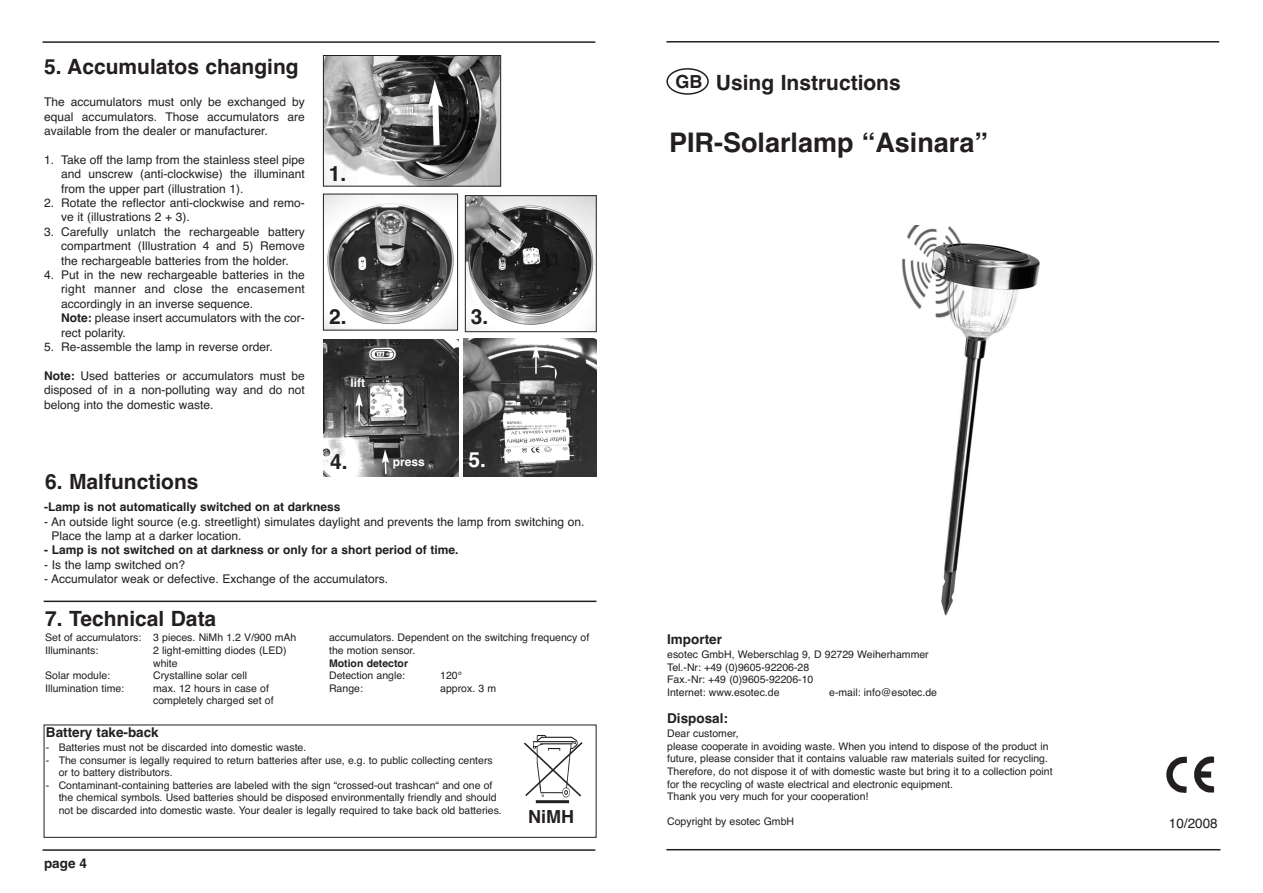
<style>
.page{position:relative;width:1263px;height:893px;background:#fff}
.page>*{position:absolute;margin:0;border:0;box-sizing:border-box;transform-origin:0 0}
.t1{font:700 27px "Helvetica";color:#231f20}
.t2{font:700 21px "Helvetica";color:#231f20}
.t3{font:700 21px "Helvetica";color:#fff}
.t4{font:700 18px "Helvetica";color:#231f20}
.t5{font:700 13.5px "Helvetica";color:#231f20}
.t6{font:13.5px "Helvetica";color:#231f20}
.t7{font:12px/14.4px "Helvetica";color:#231f20;text-align:justify}
.t8{font:700 12px "Helvetica";color:#231f20}
.t9{font:700 12px "Helvetica";color:#fff}
.t10{font:10.5px/12.6px "Helvetica";color:#231f20}
.t11{font:700 10.5px "Helvetica";color:#231f20}
.s1{font-weight:700}
.s2{font-size:18px}
</style>
<div class="page">
<hr style="left:666px;top:41px;width:553px;height:2px;background:#231f20">
<hr style="left:666px;top:849px;width:554px;height:1px;background:#231f20">
<img style="left:1166px;top:756px;width:49px;height:37px">
<img style="left:902px;top:225px;width:138px;height:391px">
<svg style="left:666px;top:68px;width:43px;height:27px"></svg>
<hr style="left:43px;top:849px;width:552px;height:2px;background:#231f20">
<hr style="left:43px;top:41px;width:552px;height:2px;background:#231f20">
<hr style="left:44px;top:601px;width:552px;height:1px;background:#231f20">
<div style="left:44px;top:725px;width:552px;height:113px;border:1px solid #231f20"></div>
<img style="left:524px;top:734px;width:59px;height:67px">
<hr style="left:536px;top:800px;width:33px;height:3px;background:#231f20">
<img style="left:325px;top:57px;width:174px;height:127px">
<div style="left:323px;top:55px;width:178px;height:131px;border:1px solid #231f20"></div>
<svg style="left:428px;top:80px;width:15px;height:72px"></svg>
<img style="left:323px;top:340px;width:136px;height:137px">
<img style="left:463px;top:339px;width:133px;height:137px">
<svg style="left:380px;top:369px;width:31px;height:107px"></svg>
<svg style="left:355px;top:393px;width:8px;height:29px"></svg>
<svg style="left:532px;top:345px;width:8px;height:29px"></svg>
<img style="left:325px;top:196px;width:131px;height:132px">
<div style="left:323px;top:194px;width:135px;height:136px;border:1px solid #231f20"></div>
<img style="left:467px;top:197px;width:127px;height:133px">
<div style="left:465px;top:195px;width:131px;height:137px;border:1px solid #231f20"></div>
<svg style="left:377px;top:243px;width:28px;height:8px"></svg>
<svg style="left:487px;top:222px;width:28px;height:23px"></svg>
<h2 class="t2" style="left:44px;top:55px;width:256px">5. Accumulatos changing</h2>
<p class="t7" style="left:44px;top:95px;width:262px">The accumulators must only be exchanged by equal accumulators. Those accumulators are available from the dealer or manufacturer.</p>
<p class="t7" style="left:61px;top:152px;width:245px;text-indent:-17px">1. Take off the lamp from the stainless steel pipe and unscrew (anti-clockwise) the illuminant from the upper part (illustration 1).</p>
<p class="t7" style="left:61px;top:196px;width:245px;text-indent:-17px">2. Rotate the reflector anti-clockwise and remo&shy;ve it (illustrations 2 + 3).</p>
<p class="t7" style="left:61px;top:224px;width:245px;text-indent:-17px">3. Carefully unlatch the rechargeable battery compartment (Illustration 4 and 5) Remove the rechargeable batteries from the holder.</p>
<p class="t7" style="left:61px;top:268px;width:245px;text-align:left;text-indent:-17px">4. Put in the new rechargeable batteries in the right manner and close the encasement accordingly in an inverse sequence.<br><span class="s1">Note:</span> please insert accumulators with the cor&shy;rect polarity.</p>
<p class="t7" style="left:44px;top:340px;width:230px">5. Re-assemble the lamp in reverse order.</p>
<p class="t7" style="left:44px;top:368px;width:262px"><span class="s1">Note:</span> Used batteries or accumulators must be disposed of in a non-polluting way and do not belong into the domestic waste.</p>
<h2 class="t2" style="left:45px;top:469px;width:155px">6. Malfunctions</h2>
<h2 class="t2" style="left:329px;top:162px;width:19px">1.</h2>
<h2 class="t2" style="left:329px;top:304px;width:19px">2.</h2>
<h2 class="t2" style="left:471px;top:305px;width:19px">3.</h2>
<p class="t9" style="left:350px;top:376px;width:16px">lift</p>
<h2 class="t2" style="left:330px;top:449px;width:19px">4.</h2>
<h2 class="t3" style="left:468px;top:447px;width:19px">5.</h2>
<p class="t9" style="left:393px;top:455px;width:34px">press</p>
<p class="t8" style="left:44px;top:500px;width:298px">-Lamp is not automatically switched on at darkness</p>
<p class="t7" style="left:51px;top:514px;width:535px;text-indent:-7px">- An outside light source (e.g. streetlight) simulates daylight and prevents the lamp from switching on.<br>Place the lamp at a darker location.</p>
<p class="t8" style="left:44px;top:543px;width:416px">- Lamp is not switched on at darkness or only for a short period of time.</p>
<p class="t7" style="left:44px;top:557px;width:143px">- Is the lamp switched on?</p>
<p class="t7" style="left:44px;top:572px;width:346px">- Accumulator weak or defective. Exchange of the accumulators.</p>
<h2 class="t2" style="left:45px;top:607px;width:173px">7. Technical Data</h2>
<p class="t10" style="left:45px;top:631px;width:253px">Set of accumulators: 3 pieces. NiMh 1.2 V/900 mAh<br>Illuminants:</p>
<p class="t10" style="left:153px;top:644px;width:135px">2 light-emitting diodes (LED) white</p>
<p class="t10" style="left:45px;top:669px;width:67px">Solar module:</p>
<p class="t10" style="left:153px;top:669px;width:95px">Crystalline solar cell</p>
<p class="t10" style="left:45px;top:682px;width:81px">Illumination time:</p>
<p class="t10" style="left:153px;top:682px;width:122px">max. 12 hours in case of completely charged set of</p>
<p class="t10" style="left:329px;top:631px;width:262px">accumulators. Dependent on the switching frequency of the motion sensor.</p>
<p class="t11" style="left:329px;top:657px;width:81px">Motion detector</p>
<p class="t10" style="left:329px;top:669px;width:78px">Detection angle:</p>
<p class="t10" style="left:440px;top:669px;width:23px">120°</p>
<p class="t10" style="left:329px;top:682px;width:35px">Range:</p>
<p class="t10" style="left:440px;top:682px;width:58px">approx. 3 m</p>
<p class="t5" style="left:46px;top:724px;width:114px">Battery take-back</p>
<p class="t10" style="left:46px;top:741px;width:262px">- Batteries must not be discarded into domestic waste.</p>
<p class="t10" style="left:59px;top:754px;width:436px;text-indent:-13px">- The consumer is legally required to return batteries after use, e.g. to public collecting centers or to battery distributors.</p>
<p class="t10" style="left:59px;top:779px;width:445px;text-indent:-13px">- Contaminant-containing batteries are labeled with the sign “crossed-out trashcan“ and one of the chemical symbols. Used batteries should be disposed environmentally friendly and should not be discarded into domestic waste. Your dealer is legally required to take back old batteries.</p>
<p class="t5" style="left:44px;top:855px;width:45px">page 4</p>
<h3 class="t4" style="left:528px;top:806px;width:47px">NiMH</h3>
<h2 class="t2" style="left:675px;top:71px;width:227px"><span class="s2">GB</span> Using Instructions</h2>
<h1 class="t1" style="left:669px;top:127px;width:320px">PIR-Solarlamp “Asinara”</h1>
<p class="t5" style="left:667px;top:631px;width:56px">Importer</p>
<p class="t10" style="left:667px;top:648px;width:263px">esotec GmbH, Weberschlag 9, D 92729 Weiherhammer Tel.-Nr: +49 (0)9605-92206-28<br>Fax.-Nr: +49 (0)9605-92206-10<br>Internet: www.esotec.de</p>
<p class="t10" style="left:829px;top:686px;width:109px">e-mail: info@esotec.de</p>
<p class="t5" style="left:667px;top:711px;width:62px">Disposal:</p>
<p class="t10" style="left:667px;top:727px;width:387px">Dear customer,<br>please cooperate in avoiding waste. When you intend to dispose of the product in future, please consider that it contains valuable raw materials suited for recycling.<br>Therefore, do not dispose it of with domestic waste but bring it to a collection point for the recycling of waste electrical and electronic equipment.<br>Thank you very much for your cooperation!</p>
<p class="t10" style="left:667px;top:815px;width:128px">Copyright by esotec GmbH</p>
<p class="t6" style="left:1169px;top:815px;width:50px">10/2008</p>
</div>
